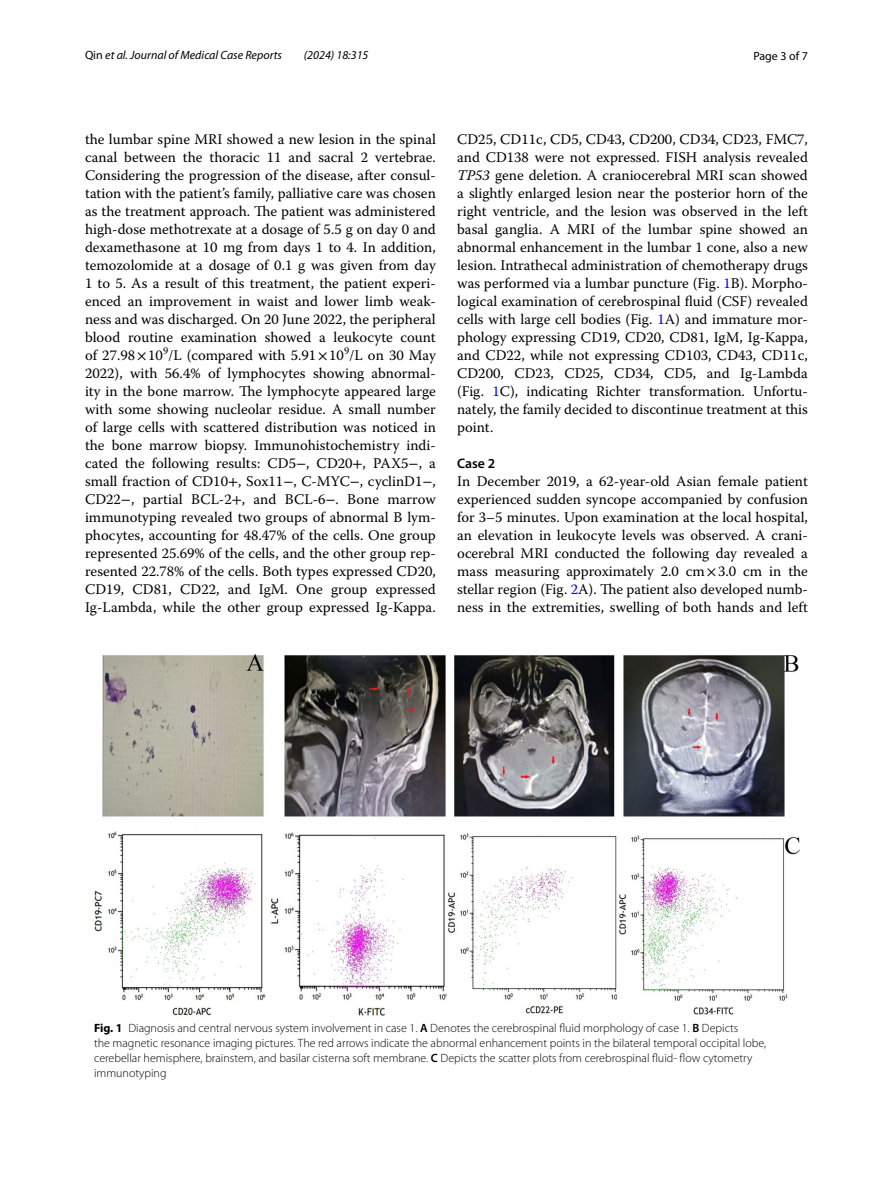
<style>
.page{position:relative;width:893px;height:1187px;background:#fff}
.page>*{position:absolute;margin:0;border:0;box-sizing:border-box;transform-origin:0 0}
.t1{font:14.7px/18px "Warnock Pro";color:#000;text-align:justify}
.t2{font:600 13.8px "Myriad Pro";color:#000}
.t3{font:300 12px/15px "Myriad Pro";color:#000}
.t4{font:italic 12px "Myriad Pro";color:#000}
.t5{font:12px "Myriad Pro";color:#000}
.s1{font-style:normal}
.s2{font-family:"STIX"}
.s3{font-style:italic}
.s4{color:#00f}
.s5{font-weight:700}
.s6{font-weight:600}
</style>
<div class="page">
<img style="left:94px;top:654px;width:705px;height:363px">
<p class="t4" style="left:85px;top:48px;width:198px"><span class="s1">Qin</span> et al. Journal of Medical Case Reports</p>
<p class="t4" style="left:304px;top:48px;width:66px">(2024) 18:315</p>
<p class="t5" style="left:753px;top:48px;width:56px">Page 3 of 7</p>
<p class="t1" style="left:85px;top:130px;width:352px">the lumbar spine MRI showed a new lesion in the spinal canal between the thoracic 11 and sacral 2 vertebrae.<br>Considering the progression of the disease, after consul&shy;tation with the patient’s family, palliative care was chosen as the treatment approach. The patient was administered high-dose methotrexate at a dosage of 5.5 g on day 0 and dexamethasone at 10 mg from days 1 to 4. In addition, temozolomide at a dosage of 0.1 g was given from day 1 to 5. As a result of this treatment, the patient experi&shy;enced an improvement in waist and lower limb weak&shy;ness and was discharged. On 20 June 2022, the peripheral blood routine examination showed a leukocyte count of 27.98<span class="s2">×</span> -10<sup>9</sup>/L (compared with 5.91<span class="s2">×</span> -10<sup>9</sup>/L on 30 May 2022), with 56.4% of lymphocytes showing abnormal&shy;ity in the bone marrow. The lymphocyte appeared large with some showing nucleolar residue. A small number of large cells with scattered distribution was noticed in the bone marrow biopsy. Immunohistochemistry indi&shy;cated the following results: CD5<span class="s2">−</span>, CD20<span class="s2">+</span>, PAX5<span class="s2">−</span>, a small fraction of CD10<span class="s2">+</span>, Sox11<span class="s2">−</span>, C-MYC<span class="s2">−</span>, cyclinD1<span class="s2">−</span>, CD22<span class="s2">−</span>, partial BCL-2<span class="s2">+</span>, and BCL-6<span class="s2">−</span>. Bone marrow immunotyping revealed two groups of abnormal B lym&shy;phocytes, accounting for 48.47% of the cells. One group represented 25.69% of the cells, and the other group rep&shy;resented 22.78% of the cells. Both types expressed CD20, CD19, CD81, CD22, and IgM. One group expressed Ig-Lambda, while the other group expressed Ig-Kappa.</p>
<p class="t1" style="left:457px;top:130px;width:352px">CD25, CD11c, CD5, CD43, CD200, CD34, CD23, FMC7, and CD138 were not expressed. FISH analysis revealed <span class="s3">TP53</span> gene deletion. A craniocerebral MRI scan showed a slightly enlarged lesion near the posterior horn of the right ventricle, and the lesion was observed in the left basal ganglia. A MRI of the lumbar spine showed an abnormal enhancement in the lumbar 1 cone, also a new lesion. Intrathecal administration of chemotherapy drugs was performed via a lumbar puncture (Fig. <span class="s4">1</span>B). Morpho&shy;logical examination of cerebrospinal fluid (CSF) revealed cells with large cell bodies (Fig. <span class="s4">1</span>A) and immature mor&shy;phology expressing CD19, CD20, CD81, IgM, Ig-Kappa, and CD22, while not expressing CD103, CD43, CD11c, CD200, CD23, CD25, CD34, CD5, and Ig-Lambda (Fig. <span class="s4">1</span>C), indicating Richter transformation. Unfortu&shy;nately, the family decided to discontinue treatment at this point.</p>
<p class="t2" style="left:457px;top:454px;width:40px">Case 2</p>
<p class="t1" style="left:457px;top:472px;width:352px">In December 2019, a 62-year-old Asian female patient experienced sudden syncope accompanied by confusion for 3–5 minutes. Upon examination at the local hospital, an elevation in leukocyte levels was observed. A crani&shy;ocerebral MRI conducted the following day revealed a mass measuring approximately 2.0 cm<span class="s2">×</span>3.0 cm in the stellar region (Fig. <span class="s4">2</span>A). The patient also developed numb&shy;ness in the extremities, swelling of both hands and left</p>
<p class="t3" style="left:94px;top:1021px;width:674px"><span class="s5">Fig. 1</span> Diagnosis and central nervous system involvement in case 1. <span class="s6">A</span> Denotes the cerebrospinal fluid morphology of case 1. <span class="s6">B</span> Depicts<br>the magnetic resonance imaging pictures. The red arrows indicate the abnormal enhancement points in the bilateral temporal occipital lobe, cerebellar hemisphere, brainstem, and basilar cisterna soft membrane. <span class="s6">C</span> Depicts the scatter plots from cerebrospinal fluid- flow cytometry immunotyping</p>
</div>
